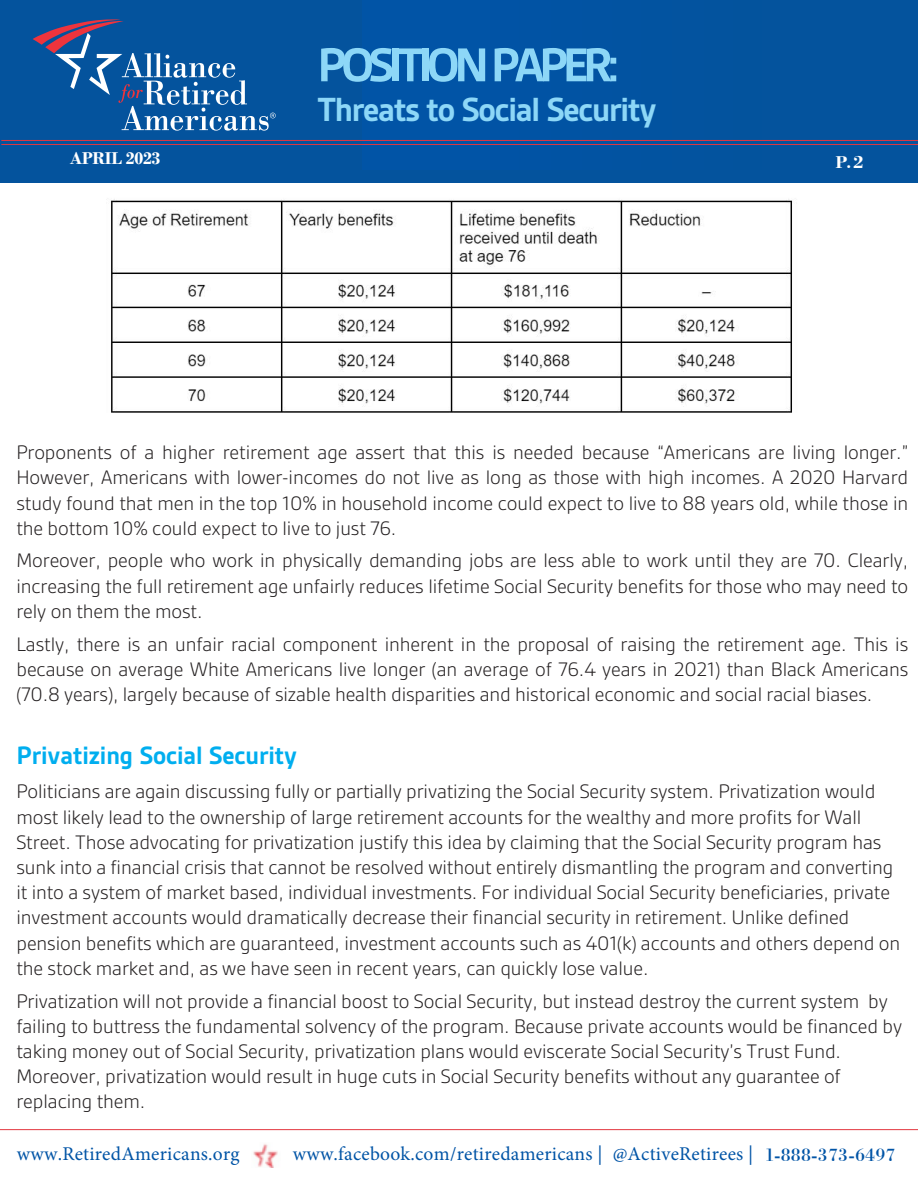
<style>
.page{position:relative;width:918px;height:1188px;background:#fff}
.page>*{position:absolute;margin:0;border:0;box-sizing:border-box;transform-origin:0 0}
.t1{font:700 51px "Gesta";letter-spacing:-.11em;color:#8dd7f7}
.t2{font:700 36px "Gesta";letter-spacing:-.035em;color:#8dd7f7}
.t3{font:700 27px "Gesta";letter-spacing:-.005em;color:#00aeef}
.t4{font:300 21px/25.2px "Gesta";letter-spacing:-.005em;color:#221e1f;text-align:justify}
.t5{font:19.5px "Minion Pro";letter-spacing:.01em;color:#0054a6}
.t6{font:700 18px "Bodoni";letter-spacing:-.015em;color:#fff}
.t7{font:700 18px "Bodoni BT";color:#fff}
.s1{font-family:"Bodoni BT";color:#0154a6}
</style>
<div class="page">
<div style="left:0;top:0;width:918px;height:182px;background:#04539d"></div>
<div style="left:363px;top:0;width:398px;height:170px;background:#0153a3"></div>
<svg style="left:33px;top:19px;width:243px;height:112px"></svg>
<hr style="left:1px;top:140px;width:917px;height:1px;background:#e33740">
<hr style="left:1px;top:144px;width:917px;height:1px;background:#e33740">
<hr style="left:0;top:1129px;width:918px;height:1px;background:#e33740">
<img style="left:253px;top:1144px;width:25px;height:23px">
<img style="left:111px;top:199px;width:682px;height:214px">
<p class="t6" style="left:70px;top:148px;width:92px">APRIL 2023</p>
<h1 class="t1" style="left:317px;top:34px;width:304px">POSITION PAPER:</h1>
<h2 class="t2" style="left:317px;top:87px;width:341px">Threats to Social Security</h2>
<p class="t7" style="left:835px;top:151px;width:30px">P.2</p>
<p class="t4" style="left:16px;top:439px;width:893px">Proponents of a higher retirement age assert that this is needed because “Americans are living longer.” However, Americans with lower-incomes do not live as long as those with high incomes. A 2020 Harvard study found that men in the top 10% in household income could expect to live to 88 years old, while those in the bottom 10% could expect to live to just 76.</p>
<p class="t4" style="left:16px;top:548px;width:893px">Moreover, people who work in physically demanding jobs are less able to work until they are 70. Clearly, increasing the full retirement age unfairly reduces lifetime Social Security benefits for those who may need to rely on them the most.</p>
<p class="t4" style="left:16px;top:631px;width:893px">Lastly, there is an unfair racial component inherent in the proposal of raising the retirement age. This is because on average White Americans live longer (an average of 76.4 years in 2021) than Black Americans (70.8 years), largely because of sizable health disparities and historical economic and social racial biases.</p>
<p class="t3" style="left:16px;top:739px;width:282px">Privatizing Social Security</p>
<p class="t4" style="left:16px;top:779px;width:885px;text-align:left">Politicians are again discussing fully or partially privatizing the Social Security system. Privatization would most likely lead to the ownership of large retirement accounts for the wealthy and more profits for Wall Street. Those advocating for privatization justify this idea by claiming that the Social Security program has sunk into a financial crisis that cannot be resolved without entirely dismantling the program and converting it into a system of market based, individual investments. For individual Social Security beneficiaries, private investment accounts would dramatically decrease their financial security in retirement. Unlike defined pension benefits which are guaranteed, investment accounts such as 401(k) accounts and others depend on the stock market and, as we have seen in recent years, can quickly lose value.</p>
<p class="t4" style="left:16px;top:988px;width:887px;text-align:left">Privatization will not provide a financial boost to Social Security, but instead destroy the current system by failing to buttress the fundamental solvency of the program. Because private accounts would be financed by taking money out of Social Security, privatization plans would eviscerate Social Security’s Trust Fund.<br>Moreover, privatization would result in huge cuts in Social Security benefits without any guarantee of replacing them.</p>
<p class="t5" style="left:17px;top:1140px;width:224px">www.RetiredAmericans.org</p>
<p class="t5" style="left:293px;top:1141px;width:604px">www.facebook.com/retiredamericans | @ActiveRetirees | <span class="s1">1-888-373-6497</span></p>
</div>
